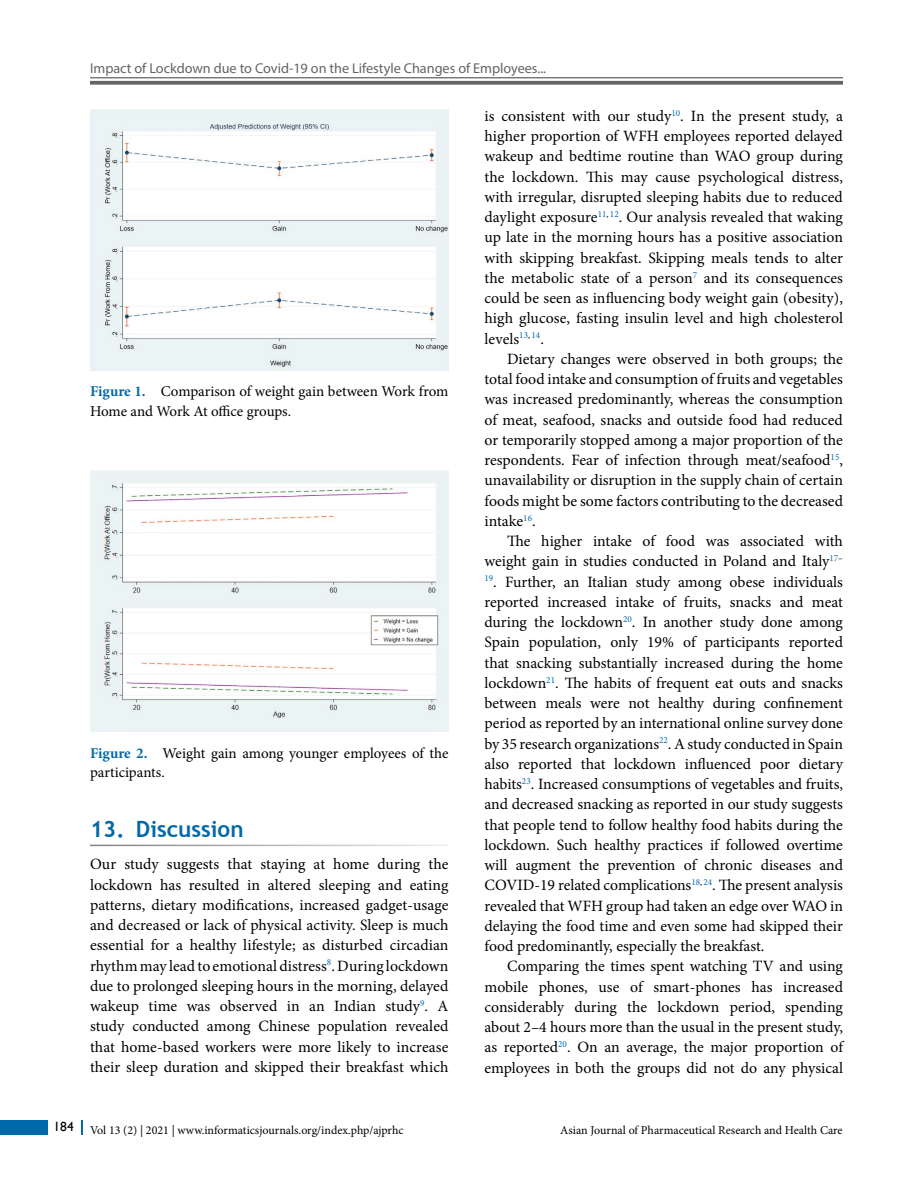
<style>
.page{position:relative;width:918px;height:1188px;background:#fff}
.page>*{position:absolute;margin:0;border:0;box-sizing:border-box;transform-origin:0 0}
.t1{font:700 22.5px "Trebuchet MS";color:#0069aa}
.t2{font:15.75px/20.2px "Minion Pro";color:#000;text-align:justify}
.t3{font:15px/19.5px "Minion Pro";letter-spacing:-.005em;color:#000}
.t4{font:14.25px "Myriad Pro";color:#636466}
.t5{font:12px "Minion Pro";color:#000}
.s1{font-weight:700;color:#0069aa}
</style>
<div class="page">
<hr style="left:90px;top:77px;width:753px;height:1px;background:#636466">
<svg style="left:90px;top:81px;width:753px;height:4px;background:#717173"></svg>
<div style="left:0;top:1120px;width:47px;height:15px;background:#0069aa"></div>
<svg style="left:81px;top:1120px;width:1px;height:15px"></svg>
<img style="left:90px;top:110px;width:358px;height:260px">
<img style="left:90px;top:471px;width:358px;height:261px">
<p class="t4" style="left:90px;top:59px;width:458px">Impact of Lockdown due to Covid-19 on the Lifestyle Changes of Employees...</p>
<p class="t3" style="left:90px;top:382px;width:360px"><span class="s1">Figure 1.</span> Comparison of weight gain between Work from<br>Home and Work At office groups.</p>
<p class="t3" style="left:90px;top:743px;width:360px"><span class="s1">Figure 2.</span> Weight gain among younger employees of the participants.</p>
<h1 class="t1" style="left:90px;top:815px;width:155px">13. Discussion</h1>
<p class="t2" style="left:90px;top:854px;width:360px">Our study suggests that staying at home during the lockdown has resulted in altered sleeping and eating patterns, dietary modifications, increased gadget-usage and decreased or lack of physical activity. Sleep is much essential for a healthy lifestyle; as disturbed circadian rhythm may lead to emotional distress<sup>8</sup>. During lockdown due to prolonged sleeping hours in the morning, delayed wakeup time was observed in an Indian study<sup>9</sup>. A study conducted among Chinese population revealed that home-based workers were more likely to increase their sleep duration and skipped their breakfast which</p>
<p class="t5" style="left:54px;top:1123px;width:351px"><sup>184</sup> Vol 13 (2) | 2021 | www.informaticsjournals.org/index.php/ajprhc</p>
<p class="t2" style="left:484px;top:106px;width:360px">is consistent with our study<sup>10</sup>. In the present study, a higher proportion of WFH employees reported delayed wakeup and bedtime routine than WAO group during the lockdown. This may cause psychological distress, with irregular, disrupted sleeping habits due to reduced daylight exposure<sup>11</sup><sup>,</sup> <sup>12</sup>. Our analysis revealed that waking up late in the morning hours has a positive association with skipping breakfast. Skipping meals tends to alter the metabolic state of a person<sup>7</sup> and its consequences could be seen as influencing body weight gain (obesity), high glucose, fasting insulin level and high cholesterol levels<sup>13</sup><sup>,</sup> <sup>14</sup>.</p>
<p class="t2" style="left:484px;top:349px;width:360px;text-indent:23px">Dietary changes were observed in both groups; the total food intake and consumption of fruits and vegetables was increased predominantly, whereas the consumption of meat, seafood, snacks and outside food had reduced or temporarily stopped among a major proportion of the respondents. Fear of infection through meat/seafood<sup>15</sup>, unavailability or disruption in the supply chain of certain foods might be some factors contributing to the decreased intake<sup>16</sup>.</p>
<p class="t2" style="left:484px;top:531px;width:360px;text-align:right">The higher intake of food was associated with weight gain in studies conducted in Poland and Italy<sup>17</sup><sup>–</sup></p>
<p class="t2" style="left:484px;top:572px;width:360px"><sup>19</sup>. Further, an Italian study among obese individuals reported increased intake of fruits, snacks and meat during the lockdown<sup>20</sup>. In another study done among Spain population, only 19% of participants reported that snacking substantially increased during the home lockdown<sup>21</sup>. The habits of frequent eat outs and snacks between meals were not healthy during confinement period as reported by an international online survey done by 35 research organizations<sup>22</sup>. A study conducted in Spain also reported that lockdown influenced poor dietary habits<sup>23</sup>. Increased consumptions of vegetables and fruits, and decreased snacking as reported in our study suggests that people tend to follow healthy food habits during the lockdown. Such healthy practices if followed overtime will augment the prevention of chronic diseases and COVID-19 related complications<sup>18</sup><sup>,</sup> <sup>24</sup>. The present analysis revealed that WFH group had taken an edge over WAO in delaying the food time and even some had skipped their food predominantly, especially the breakfast.</p>
<p class="t2" style="left:485px;top:956px;width:360px;text-indent:23px">Comparing the times spent watching TV and using mobile phones, use of smart-phones has increased considerably during the lockdown period, spending about 2–4 hours more than the usual in the present study, as reported<sup>20</sup>. On an average, the major proportion of employees in both the groups did not do any physical</p>
<p class="t5" style="left:560px;top:1123px;width:284px">Asian Journal of Pharmaceutical Research and Health Care</p>
</div>
